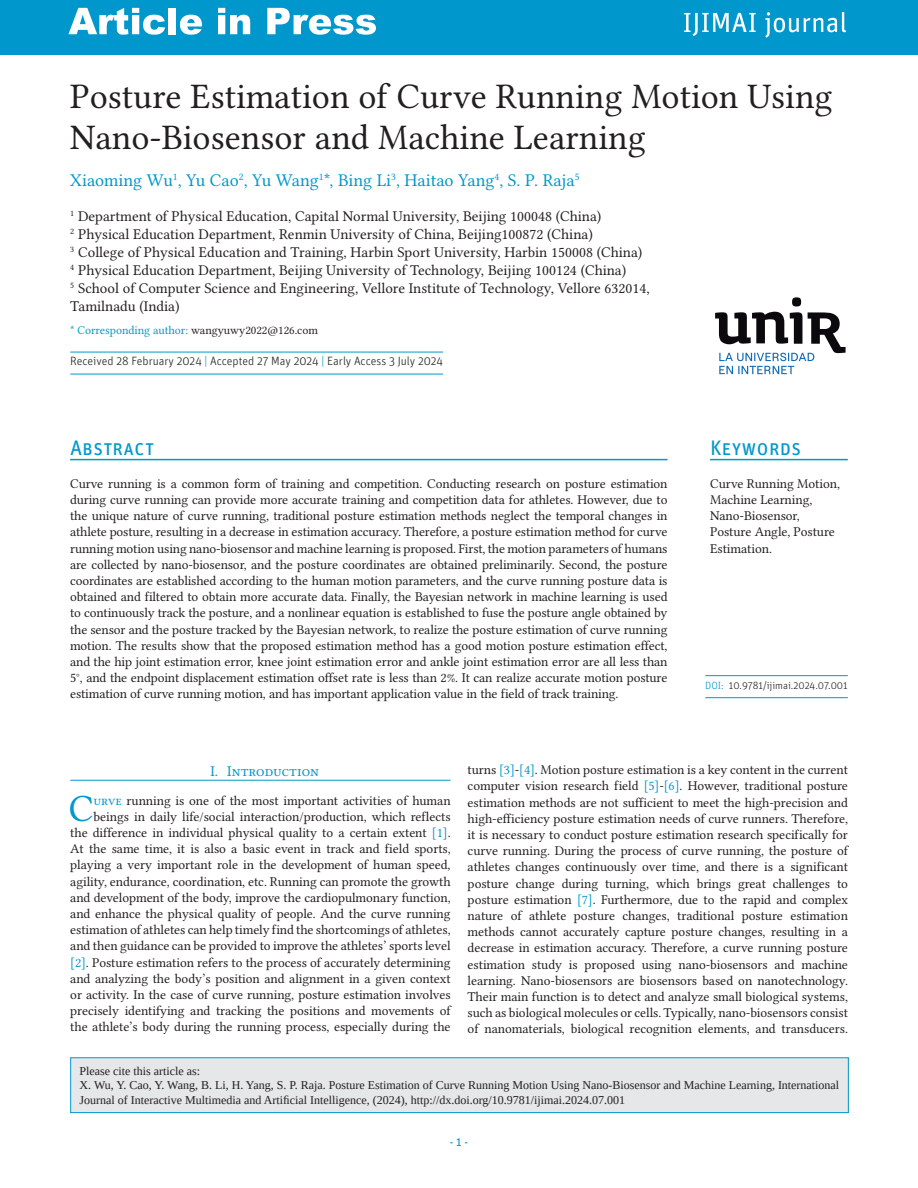
<style>
.page{position:relative;width:918px;height:1188px;background:#fff}
.page>*{position:absolute;margin:0;border:0;box-sizing:border-box;transform-origin:0 0}
.Texto_-_PrimerParrafo{font:38.55px "Libertinus Serif";color:#0098cd}
.Titulo{font:36px/41.4px "Libertinus Serif";color:#231f20}
.Apdo_portada{font:21px "Unit OT";letter-spacing:-.005em;color:#0098cd}
.Autor{font:18px "Libertinus Serif";color:#0098cd}
.Departamento{font:15px/18px "Libertinus Serif";color:#231f20}
.t1{font:15px "Libertinus Serif";color:#0098cd}
.Texto_-_PrimerParrafo-2{font:13.5px/16.2px "Libertinus Serif";letter-spacing:.055em;color:#231f20;text-align:right}
.Abstract{font:13.5px/16.2px "Libertinus Serif";letter-spacing:.055em;color:#231f20;text-align:justify}
.Keywords{font:13.5px/16.2px "Libertinus Serif";color:#231f20}
.cita-IP{font:12px/14.4px "Liberation Serif";color:#231f20}
.HistoricoArt{font:300 12px "Unit OT";color:#231f20}
.Corresponding_author{font:12px "Libertinus Serif";letter-spacing:-.005em;color:#0098cd}
.t2{font:12px "Unit OT";color:#0098cd}
.DOI{font:300 10.5px "Unit OT";color:#231f20}
.s1{color:#231f20}
.s2{color:#0098cd}
</style>
<div class="page">
<div style="left:0;top:0;width:918px;height:55px;background:#0097cc"></div>
<svg style="left:68px;top:8px;width:97px;height:27px"></svg>
<div style="left:169px;top:8px;width:7px;height:26px;background:#fff"></div>
<svg style="left:180px;top:15px;width:22px;height:20px"></svg>
<svg style="left:218px;top:8px;width:32px;height:26px"></svg>
<svg style="left:267px;top:8px;width:109px;height:27px"></svg>
<svg style="left:684px;top:13px;width:72px;height:23px"></svg>
<svg style="left:765px;top:12px;width:81px;height:26px"></svg>
<div style="left:71px;top:1058px;width:777px;height:55px;background:#e6e7e9"></div>
<div style="left:70px;top:1057px;width:779px;height:56px;border:1px solid #0098cd"></div>
<svg style="left:715px;top:297px;width:131px;height:77px"></svg>
<hr style="left:710px;top:459px;width:138px;height:1px;background:#0098cd">
<hr style="left:70px;top:459px;width:598px;height:1px;background:#0098cd">
<hr style="left:705px;top:675px;width:143px;height:1px;background:#0098cd">
<hr style="left:705px;top:697px;width:143px;height:1px;background:#0098cd">
<hr style="left:70px;top:352px;width:373px;height:1px;background:#0098cd">
<hr style="left:70px;top:374px;width:373px;height:1px;background:#0098cd">
<hr style="left:70px;top:780px;width:381px;height:1px;background:#0098cd">
<p class="Titulo" style="left:70px;top:75px;width:764px">Posture Estimation of Curve Running Motion Using<br>Nano-Biosensor and Machine Learning</p>
<p class="Autor" style="left:70px;top:169px;width:511px">Xiaoming Wu<sup>1</sup>, Yu Cao<sup>2</sup>, Yu Wang<sup>1</sup>*, Bing Li<sup>3</sup>, Haitao Yang<sup>4</sup>, S. P. Raja<sup>5</sup></p>
<p class="Departamento" style="left:70px;top:207px;width:533px"><sup>1</sup> Department of Physical Education, Capital Normal University, Beijing 100048 (China)</p>
<p class="Departamento" style="left:70px;top:225px;width:524px"><sup>2</sup> Physical Education Department, Renmin University of China, Beijing100872 (China)</p>
<p class="Departamento" style="left:70px;top:243px;width:574px"><sup>3</sup> College of Physical Education and Training, Harbin Sport University, Harbin 150008 (China)</p>
<p class="Departamento" style="left:70px;top:261px;width:558px"><sup>4</sup> Physical Education Department, Beijing University of Technology, Beijing 100124 (China)</p>
<p class="Departamento" style="left:70px;top:279px;width:581px"><sup>5</sup> School of Computer Science and Engineering, Vellore Institute of Technology, Vellore 632014,<br>Tamilnadu (India)</p>
<p class="Corresponding_author" style="left:70px;top:323px;width:248px">* Corresponding author: <span class="s1">wangyuwy2022@126.com</span></p>
<p class="HistoricoArt" style="left:70px;top:354px;width:374px">Received 28 February 2024 <span class="s2">|</span> Accepted 27 May 2024 <span class="s2">|</span> Early Access 3 July 2024</p>
<p class="Apdo_portada" style="left:70px;top:434px;width:86px">Abstract</p>
<p class="Abstract" style="left:70px;top:475px;width:599px">Curve running is a common form of training and competition. Conducting research on posture estimation during curve running can provide more accurate training and competition data for athletes. However, due to the unique nature of curve running, traditional posture estimation methods neglect the temporal changes in athlete posture, resulting in a decrease in estimation accuracy. Therefore, a posture estimation method for curve running motion using nano-biosensor and machine learning is proposed. First, the motion parameters of humans are collected by nano-biosensor, and the posture coordinates are obtained preliminarily. Second, the posture coordinates are established according to the human motion parameters, and the curve running posture data is obtained and filtered to obtain more accurate data. Finally, the Bayesian network in machine learning is used to continuously track the posture, and a nonlinear equation is established to fuse the posture angle obtained by the sensor and the posture tracked by the Bayesian network, to realize the posture estimation of curve running motion. The results show that the proposed estimation method has a good motion posture estimation effect, and the hip joint estimation error, knee joint estimation error and ankle joint estimation error are all less than 5°, and the endpoint displacement estimation offset rate is less than 2%. It can realize accurate motion posture estimation of curve running motion, and has important application value in the field of track training.</p>
<p class="Apdo_portada" style="left:710px;top:434px;width:93px">Keywords</p>
<p class="Keywords" style="left:710px;top:475px;width:131px">Curve Running Motion,<br>Machine Learning,<br>Nano-Biosensor,<br>Posture Angle, Posture<br>Estimation.</p>
<p class="DOI" style="left:705px;top:679px;width:144px"><span class="s2">DOI:</span> 10.9781/ijimai.2024.07.001</p>
<p class="t1" style="left:211px;top:762px;width:110px">I. Introduction</p>
<p class="Texto_-_PrimerParrafo-2" style="left:70px;top:792px;width:383px"><span class="s2">urve</span> running is one of the most important activities of human beings in daily life/social interaction/production, which reflects<br>the difference in individual physical quality to a certain extent <span class="s2">[1]</span>.<br>At the same time, it is also a basic event in track and field sports, playing a very important role in the development of human speed, agility, endurance, coordination, etc. Running can promote the growth and development of the body, improve the cardiopulmonary function, and enhance the physical quality of people. And the curve running estimation of athletes can help timely find the shortcomings of athletes, and then guidance can be provided to improve the athletes’ sports level <span class="s2">[2]</span>. Posture estimation refers to the process of accurately determining and analyzing the body’s position and alignment in a given context or activity. In the case of curve running, posture estimation involves precisely identifying and tracking the positions and movements of the athlete’s body during the running process, especially during the</p>
<p class="Texto_-_PrimerParrafo" style="left:69px;top:785px;width:26px">C</p>
<p class="Texto_-_PrimerParrafo-2" style="left:468px;top:762px;width:383px;text-align:justify">turns <span class="s2">[3]</span>-<span class="s2">[4]</span>. Motion posture estimation is a key content in the current computer vision research field <span class="s2">[5]</span>-<span class="s2">[6]</span>. However, traditional posture estimation methods are not sufficient to meet the high-precision and high-efficiency posture estimation needs of curve runners. Therefore, it is necessary to conduct posture estimation research specifically for curve running. During the process of curve running, the posture of athletes changes continuously over time, and there is a significant posture change during turning, which brings great challenges to posture estimation <span class="s2">[7]</span>. Furthermore, due to the rapid and complex nature of athlete posture changes, traditional posture estimation methods cannot accurately capture posture changes, resulting in a decrease in estimation accuracy. Therefore, a curve running posture estimation study is proposed using nano-biosensors and machine learning. Nano-biosensors are biosensors based on nanotechnology.<br>Their main function is to detect and analyze small biological systems, such as biological molecules or cells. Typically, nano-biosensors consist of nanomaterials, biological recognition elements, and transducers.</p>
<p class="cita-IP" style="left:80px;top:1064px;width:761px">Please cite this article as:<br>X. Wu, Y. Cao, Y. Wang, B. Li, H. Yang, S. P. Raja. Posture Estimation of Curve Running Motion Using Nano-Biosensor and Machine Learning, International<br>Journal of Interactive Multimedia and Artificial Intelligence, (2024), http://dx.doi.org/10.9781/ijimai.2024.07.001</p>
<p class="t2" style="left:450px;top:1135px;width:20px">- 1 -</p>
</div>
